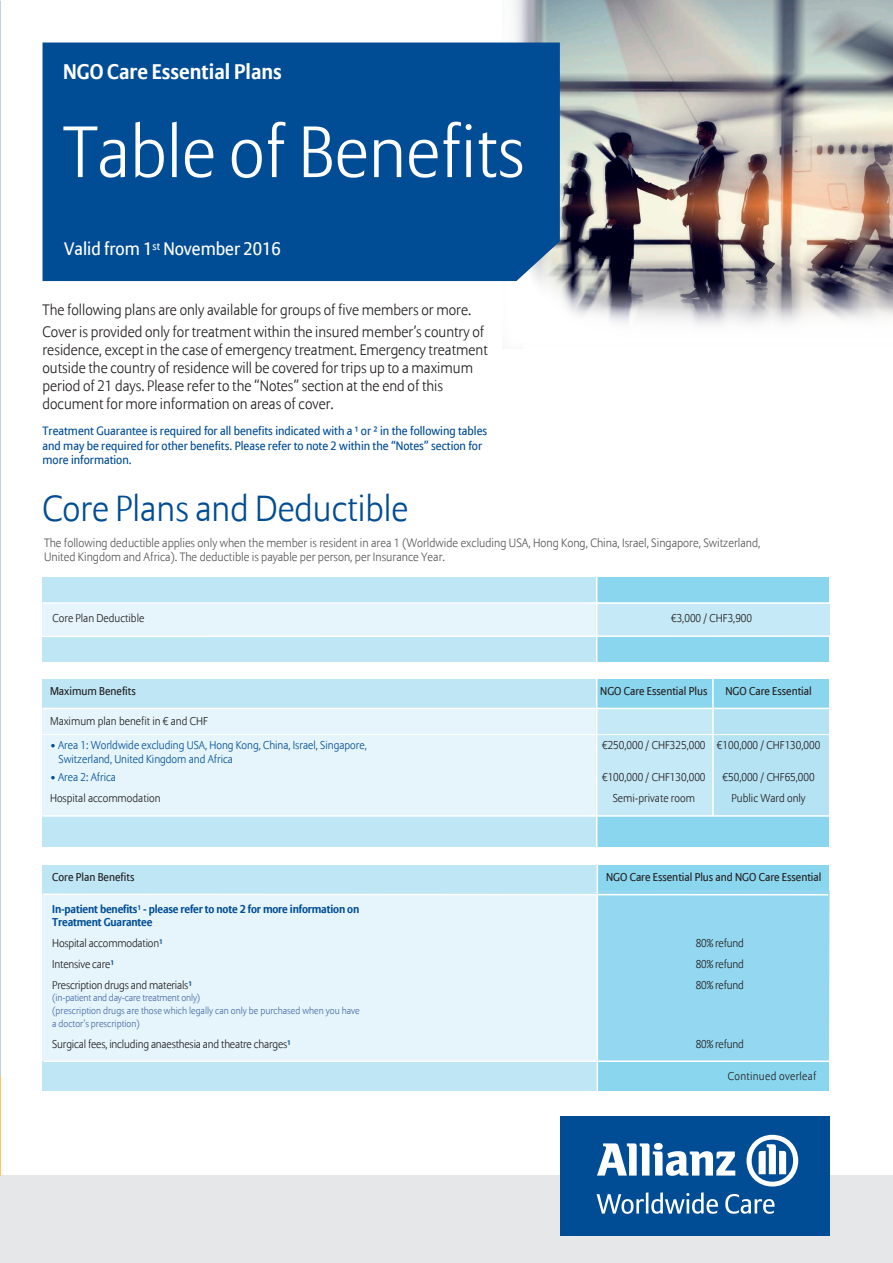
<style>
.page{position:relative;width:893px;height:1263px;background:#fff}
.page>*{position:absolute;margin:0;border:0;box-sizing:border-box;transform-origin:0 0}
.Headline__Type_4__1{font:300 72px "Allianz Sans";color:#fff}
.Subhead__Type_8__1{font:300 36px "Allianz Sans";color:#014d95}
.Product_name__Type_8{font:700 21px "Allianz Sans";color:#fff}
.Subhead__Type_8__1-2{font:18px "Allianz Sans";color:#fff}
.Product_name__Type_8-2{font:300 15px/18px "Allianz Sans";color:#231f20}
.Normal_1{font:300 12px/14.4px "Allianz Sans";color:#57585a}
.Normal_1-2{font:12px/14.4px "Allianz Sans";color:#014d95}
.Normal_1-3{font:300 11.25px "Allianz Sans";color:#231f20}
.Normal_1-4{font:300 11.25px "Allianz Sans";color:#014d95}
.Normal_1-5{font:11.25px "Allianz Sans";color:#231f20}
.Normal_1-6{font:700 11.25px "Allianz Sans";letter-spacing:-.015em;color:#014d95}
.Normal_1-7{font:300 11.25px "Allianz Sans";letter-spacing:.025em;color:#231f20}
.Normal_1-8{font:300 9.75px "Allianz Sans";color:#476aa9}
</style>
<div class="page">
<img style="left:540px;top:0;width:353px;height:281px">
<svg style="left:537px;top:281px;width:356px;height:44px"></svg>
<div style="left:0;top:1175px;width:893px;height:88px;background:#e6e7e9"></div>
<div style="left:560px;top:1116px;width:269px;height:119px;background:#014d95"></div>
<svg style="left:597px;top:1143px;width:138px;height:33px"></svg>
<svg style="left:746px;top:1135px;width:52px;height:51px"></svg>
<svg style="left:597px;top:1194px;width:47px;height:20px"></svg>
<hr style="left:646px;top:1192px;width:2px;height:21px;background:#fff">
<svg style="left:651px;top:1192px;width:67px;height:22px"></svg>
<svg style="left:725px;top:1194px;width:49px;height:20px"></svg>
<div style="left:43px;top:1061px;width:727px;height:30px;background:#bee6f5"></div>
<div style="left:43px;top:865px;width:727px;height:30px;background:#bee6f5"></div>
<div style="left:597px;top:865px;width:232px;height:30px;background:#8ad6ee"></div>
<svg style="left:42px;top:890px;width:788px;height:187px;background:#cbecf7"></svg>
<div style="left:597px;top:1061px;width:232px;height:30px;background:#8ad6ee"></div>
<hr style="left:44px;top:1060px;width:787px;height:2px;background:#fff">
<hr style="left:597px;top:861px;width:1px;height:231px;background:#fff">
<div style="left:43px;top:43px;width:517px;height:238px;background:#014d95"></div>
<div style="left:43px;top:602px;width:786px;height:34px;background:#e5f5fb"></div>
<div style="left:43px;top:578px;width:732px;height:25px;background:#bee6f5"></div>
<div style="left:597px;top:577px;width:232px;height:26px;background:#8ad6ee"></div>
<hr style="left:43px;top:602px;width:800px;height:2px;background:#fff">
<div style="left:597px;top:604px;width:232px;height:32px;background:#c5e9f6"></div>
<div style="left:43px;top:636px;width:732px;height:26px;background:#bee6f5"></div>
<div style="left:597px;top:636px;width:232px;height:26px;background:#8ad6ee"></div>
<hr style="left:41px;top:635px;width:814px;height:2px;background:#fff">
<hr style="left:596px;top:575px;width:1px;height:102px;background:#fff">
<div style="left:43px;top:708px;width:761px;height:108px;background:#e5f5fb"></div>
<div style="left:714px;top:707px;width:115px;height:115px;background:#b5e3f4"></div>
<div style="left:43px;top:816px;width:786px;height:30px;background:#bee6f5"></div>
<div style="left:43px;top:679px;width:786px;height:29px;background:#bee6f5"></div>
<div style="left:597px;top:679px;width:232px;height:29px;background:#8ad6ee"></div>
<div style="left:597px;top:708px;width:116px;height:114px;background:#c5e9f6"></div>
<div style="left:597px;top:816px;width:232px;height:30px;background:#8ad6ee"></div>
<hr style="left:712px;top:679px;width:2px;height:137px;background:#fff">
<hr style="left:43px;top:815px;width:786px;height:2px;background:#fff">
<hr style="left:43px;top:708px;width:790px;height:1px;background:#fff">
<hr style="left:596px;top:679px;width:1px;height:168px;background:#fff">
<hr style="left:40px;top:734px;width:801px;height:1px;background:#fff">
<p class="Product_name__Type_8" style="left:63px;top:58px;width:220px">NGO Care Essential Plans</p>
<p class="Headline__Type_4__1" style="left:63px;top:109px;width:463px">Table of Benefits</p>
<p class="Subhead__Type_8__1-2" style="left:64px;top:238px;width:218px">Valid from 1<sup>st</sup> November 2016</p>
<p class="Product_name__Type_8-2" style="left:43px;top:301px;width:430px">The following plans are only available for groups of five members or more.</p>
<p class="Product_name__Type_8-2" style="left:43px;top:323px;width:447px">Cover is provided only for treatment within the insured member’s country of residence, except in the case of emergency treatment. Emergency treatment outside the country of residence will be covered for trips up to a maximum period of 21 days. Please refer to the “Notes” section at the end of this document for more information on areas of cover.</p>
<p class="Normal_1-2" style="left:43px;top:425px;width:446px">Treatment Guarantee is required for all benefits indicated with a ¹ or ² in the following tables and may be required for other benefits. Please refer to note 2 within the “Notes” section for more information.</p>
<p class="Subhead__Type_8__1" style="left:42px;top:487px;width:367px">Core Plans and Deductible</p>
<p class="Normal_1" style="left:44px;top:536px;width:718px">The following deductible applies only when the member is resident in area 1 (Worldwide excluding USA, Hong Kong, China, Israel, Singapore, Switzerland,<br>United Kingdom and Africa). The deductible is payable per person, per Insurance Year.</p>
<p class="Normal_1-3" style="left:53px;top:612px;width:93px">Core Plan Deductible</p>
<p class="Normal_1-3" style="left:671px;top:612px;width:83px">€3,000 / CHF3,900</p>
<p class="Normal_1-5" style="left:50px;top:684px;width:87px">Maximum Benefits</p>
<p class="Normal_1-5" style="left:600px;top:684px;width:109px">NGO Care Essential Plus</p>
<p class="Normal_1-5" style="left:725px;top:684px;width:88px">NGO Care Essential</p>
<p class="Normal_1-3" style="left:50px;top:715px;width:159px">Maximum plan benefit in € and CHF</p>
<p class="Normal_1-4" style="left:50px;top:739px;width:318px">• Area 1: Worldwide excluding USA, Hong Kong, China, Israel, Singapore,</p>
<p class="Normal_1-3" style="left:602px;top:739px;width:220px">€250,000 / CHF325,000 €100,000 / CHF130,000</p>
<p class="Normal_1-4" style="left:59px;top:752px;width:176px">Switzerland, United Kingdom and Africa</p>
<p class="Normal_1-4" style="left:50px;top:770px;width:68px">• Area 2: Africa</p>
<p class="Normal_1-3" style="left:602px;top:770px;width:105px">€100,000 / CHF130,000</p>
<p class="Normal_1-3" style="left:722px;top:770px;width:94px">€50,000 / CHF65,000</p>
<p class="Normal_1-3" style="left:50px;top:791px;width:112px">Hospital accommodation</p>
<p class="Normal_1-3" style="left:613px;top:791px;width:84px">Semi-private room</p>
<p class="Normal_1-3" style="left:732px;top:791px;width:76px">Public Ward only</p>
<p class="Normal_1-5" style="left:52px;top:871px;width:84px">Core Plan Benefits</p>
<p class="Normal_1-5" style="left:606px;top:871px;width:217px">NGO Care Essential Plus and NGO Care Essential</p>
<p class="Normal_1-6" style="left:52px;top:901px;width:309px">In-patient benefits<sup>1</sup> - please refer to note 2 for more information on</p>
<p class="Normal_1-6" style="left:52px;top:914px;width:102px">Treatment Guarantee</p>
<p class="Normal_1-3" style="left:52px;top:936px;width:112px">Hospital accommodation<sup>1</sup></p>
<p class="Normal_1-3" style="left:696px;top:936px;width:50px">80% refund</p>
<p class="Normal_1-3" style="left:52px;top:957px;width:63px">Intensive care<sup>1</sup></p>
<p class="Normal_1-3" style="left:696px;top:957px;width:50px">80% refund</p>
<p class="Normal_1-3" style="left:52px;top:978px;width:141px">Prescription drugs and materials<sup>1</sup></p>
<p class="Normal_1-3" style="left:696px;top:978px;width:50px">80% refund</p>
<p class="Normal_1-8" style="left:52px;top:992px;width:150px">(in-patient and day-care treatment only)</p>
<p class="Normal_1-8" style="left:52px;top:1005px;width:309px">(prescription drugs are those which legally can only be purchased when you have</p>
<p class="Normal_1-8" style="left:52px;top:1018px;width:89px">a doctor’s prescription)</p>
<p class="Normal_1-3" style="left:52px;top:1037px;width:240px">Surgical fees, including anaesthesia and theatre charges<sup>1</sup></p>
<p class="Normal_1-3" style="left:696px;top:1037px;width:50px">80% refund</p>
<p class="Normal_1-7" style="left:728px;top:1069px;width:90px">Continued overleaf</p>
</div>
